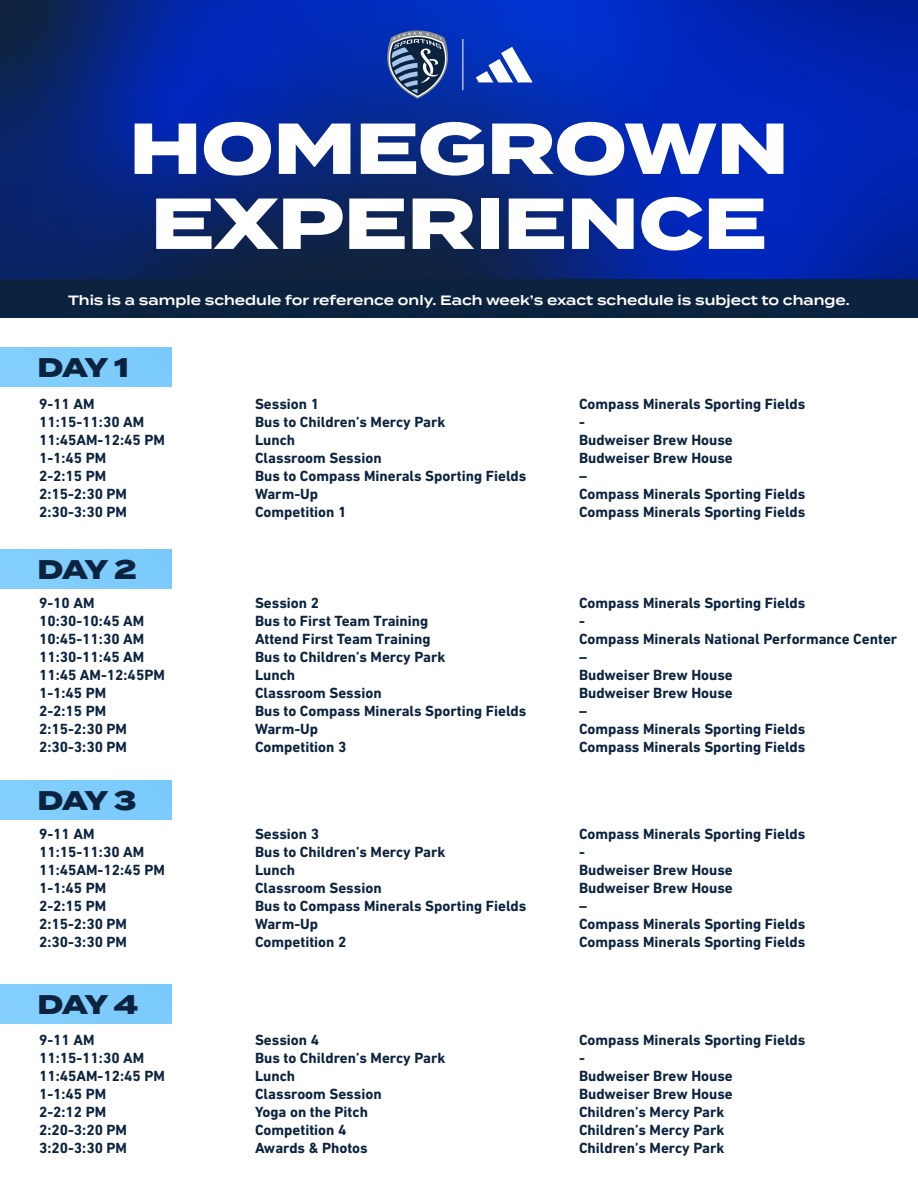
<style>
.page{position:relative;width:918px;height:1188px;background:#fff}
.page>*{position:absolute;margin:0;border:0;box-sizing:border-box;transform-origin:0 0}
.t1{font:800 72px "Termina";color:#fff}
.t2{font:800 27px "Termina";letter-spacing:-.08em;color:#0c2340}
.t3{font:700 15px "DIN Next LT Pro";color:#0c2340}
.t4{font:600 13.5px "Termina";color:#fff}
</style>
<div class="page">
<svg style="left:0;top:0;width:918px;height:279px;background:#042696"></svg>
<svg style="left:387px;top:30px;width:61px;height:69px;background:#485f8d"></svg>
<hr style="left:462px;top:39px;width:1px;height:51px;background:#fff">
<svg style="left:476px;top:47px;width:57px;height:35px"></svg>
<div style="left:0;top:279px;width:918px;height:39px;background:#0c2340"></div>
<div style="left:0;top:348px;width:172px;height:39px;background:#7fccfc"></div>
<div style="left:0;top:550px;width:172px;height:39px;background:#7fccfc"></div>
<div style="left:0;top:781px;width:172px;height:39px;background:#7fccfc"></div>
<div style="left:0;top:985px;width:172px;height:39px;background:#7fccfc"></div>
<p class="t1" style="left:129px;top:95px;width:661px">HOMEGROWN</p>
<p class="t1" style="left:151px;top:170px;width:618px">EXPERIENCE</p>
<p class="t4" style="left:68px;top:290px;width:783px">This is a sample schedule for reference only. Each week’s exact schedule is subject to change.</p>
<p class="t2" style="left:38px;top:347px;width:93px">DAY 1</p>
<p class="t3" style="left:39px;top:395px;width:57px">9-11 AM</p>
<p class="t3" style="left:255px;top:395px;width:66px">Session 1</p>
<p class="t3" style="left:579px;top:395px;width:228px">Compass Minerals Sporting Fields</p>
<p class="t3" style="left:39px;top:413px;width:107px">11:15-11:30 AM</p>
<p class="t3" style="left:255px;top:413px;width:192px">Bus to Children’s Mercy Park</p>
<p class="t3" style="left:579px;top:413px;width:7px">-</p>
<p class="t3" style="left:39px;top:431px;width:127px">11:45AM-12:45 PM</p>
<p class="t3" style="left:255px;top:431px;width:42px">Lunch</p>
<p class="t3" style="left:579px;top:431px;width:155px">Budweiser Brew House</p>
<p class="t3" style="left:39px;top:449px;width:69px">1-1:45 PM</p>
<p class="t3" style="left:255px;top:449px;width:128px">Classroom Session</p>
<p class="t3" style="left:579px;top:449px;width:155px">Budweiser Brew House</p>
<p class="t3" style="left:39px;top:467px;width:69px">2-2:15 PM</p>
<p class="t3" style="left:255px;top:467px;width:273px">Bus to Compass Minerals Sporting Fields</p>
<p class="t3" style="left:579px;top:467px;width:10px">–</p>
<p class="t3" style="left:39px;top:485px;width:90px">2:15-2:30 PM</p>
<p class="t3" style="left:255px;top:485px;width:65px">Warm-Up</p>
<p class="t3" style="left:579px;top:485px;width:228px">Compass Minerals Sporting Fields</p>
<p class="t3" style="left:39px;top:503px;width:90px">2:30-3:30 PM</p>
<p class="t3" style="left:255px;top:503px;width:93px">Competition 1</p>
<p class="t3" style="left:579px;top:503px;width:228px">Compass Minerals Sporting Fields</p>
<p class="t2" style="left:38px;top:549px;width:101px">DAY 2</p>
<p class="t3" style="left:39px;top:594px;width:57px">9-10 AM</p>
<p class="t3" style="left:255px;top:594px;width:66px">Session 2</p>
<p class="t3" style="left:579px;top:594px;width:228px">Compass Minerals Sporting Fields</p>
<p class="t3" style="left:39px;top:612px;width:107px">10:30-10:45 AM</p>
<p class="t3" style="left:255px;top:612px;width:175px">Bus to First Team Training</p>
<p class="t3" style="left:579px;top:612px;width:7px">-</p>
<p class="t3" style="left:39px;top:630px;width:107px">10:45-11:30 AM</p>
<p class="t3" style="left:255px;top:630px;width:177px">Attend First Team Training</p>
<p class="t3" style="left:579px;top:630px;width:320px">Compass Minerals National Performance Center</p>
<p class="t3" style="left:39px;top:648px;width:107px">11:30-11:45 AM</p>
<p class="t3" style="left:255px;top:648px;width:192px">Bus to Children’s Mercy Park</p>
<p class="t3" style="left:579px;top:648px;width:10px">–</p>
<p class="t3" style="left:39px;top:666px;width:127px">11:45 AM-12:45PM</p>
<p class="t3" style="left:255px;top:666px;width:42px">Lunch</p>
<p class="t3" style="left:579px;top:666px;width:155px">Budweiser Brew House</p>
<p class="t3" style="left:39px;top:684px;width:69px">1-1:45 PM</p>
<p class="t3" style="left:255px;top:684px;width:128px">Classroom Session</p>
<p class="t3" style="left:579px;top:684px;width:155px">Budweiser Brew House</p>
<p class="t3" style="left:39px;top:702px;width:69px">2-2:15 PM</p>
<p class="t3" style="left:255px;top:702px;width:273px">Bus to Compass Minerals Sporting Fields</p>
<p class="t3" style="left:579px;top:702px;width:10px">–</p>
<p class="t3" style="left:39px;top:720px;width:90px">2:15-2:30 PM</p>
<p class="t3" style="left:255px;top:720px;width:65px">Warm-Up</p>
<p class="t3" style="left:579px;top:720px;width:228px">Compass Minerals Sporting Fields</p>
<p class="t3" style="left:39px;top:738px;width:90px">2:30-3:30 PM</p>
<p class="t3" style="left:255px;top:738px;width:93px">Competition 3</p>
<p class="t3" style="left:579px;top:738px;width:228px">Compass Minerals Sporting Fields</p>
<p class="t2" style="left:38px;top:780px;width:101px">DAY 3</p>
<p class="t3" style="left:39px;top:825px;width:57px">9-11 AM</p>
<p class="t3" style="left:255px;top:825px;width:66px">Session 3</p>
<p class="t3" style="left:579px;top:825px;width:228px">Compass Minerals Sporting Fields</p>
<p class="t3" style="left:39px;top:843px;width:107px">11:15-11:30 AM</p>
<p class="t3" style="left:255px;top:843px;width:192px">Bus to Children’s Mercy Park</p>
<p class="t3" style="left:579px;top:843px;width:7px">-</p>
<p class="t3" style="left:39px;top:861px;width:127px">11:45AM-12:45 PM</p>
<p class="t3" style="left:255px;top:861px;width:42px">Lunch</p>
<p class="t3" style="left:579px;top:861px;width:155px">Budweiser Brew House</p>
<p class="t3" style="left:39px;top:879px;width:69px">1-1:45 PM</p>
<p class="t3" style="left:255px;top:879px;width:128px">Classroom Session</p>
<p class="t3" style="left:579px;top:879px;width:155px">Budweiser Brew House</p>
<p class="t3" style="left:39px;top:897px;width:69px">2-2:15 PM</p>
<p class="t3" style="left:255px;top:897px;width:273px">Bus to Compass Minerals Sporting Fields</p>
<p class="t3" style="left:579px;top:897px;width:10px">–</p>
<p class="t3" style="left:39px;top:915px;width:90px">2:15-2:30 PM</p>
<p class="t3" style="left:255px;top:915px;width:65px">Warm-Up</p>
<p class="t3" style="left:579px;top:915px;width:228px">Compass Minerals Sporting Fields</p>
<p class="t3" style="left:39px;top:933px;width:90px">2:30-3:30 PM</p>
<p class="t3" style="left:255px;top:933px;width:93px">Competition 2</p>
<p class="t3" style="left:579px;top:933px;width:228px">Compass Minerals Sporting Fields</p>
<p class="t2" style="left:38px;top:984px;width:102px">DAY 4</p>
<p class="t3" style="left:39px;top:1031px;width:57px">9-11 AM</p>
<p class="t3" style="left:255px;top:1031px;width:66px">Session 4</p>
<p class="t3" style="left:579px;top:1031px;width:228px">Compass Minerals Sporting Fields</p>
<p class="t3" style="left:39px;top:1049px;width:107px">11:15-11:30 AM</p>
<p class="t3" style="left:255px;top:1049px;width:192px">Bus to Children’s Mercy Park</p>
<p class="t3" style="left:579px;top:1049px;width:7px">-</p>
<p class="t3" style="left:39px;top:1067px;width:127px">11:45AM-12:45 PM</p>
<p class="t3" style="left:255px;top:1067px;width:42px">Lunch</p>
<p class="t3" style="left:579px;top:1067px;width:155px">Budweiser Brew House</p>
<p class="t3" style="left:39px;top:1085px;width:69px">1-1:45 PM</p>
<p class="t3" style="left:255px;top:1085px;width:128px">Classroom Session</p>
<p class="t3" style="left:579px;top:1085px;width:155px">Budweiser Brew House</p>
<p class="t3" style="left:39px;top:1103px;width:69px">2-2:12 PM</p>
<p class="t3" style="left:255px;top:1103px;width:115px">Yoga on the Pitch</p>
<p class="t3" style="left:579px;top:1103px;width:147px">Children’s Mercy Park</p>
<p class="t3" style="left:39px;top:1121px;width:90px">2:20-3:20 PM</p>
<p class="t3" style="left:255px;top:1121px;width:93px">Competition 4</p>
<p class="t3" style="left:579px;top:1121px;width:147px">Children’s Mercy Park</p>
<p class="t3" style="left:39px;top:1139px;width:90px">3:20-3:30 PM</p>
<p class="t3" style="left:255px;top:1139px;width:114px">Awards &amp; Photos</p>
<p class="t3" style="left:579px;top:1139px;width:147px">Children’s Mercy Park</p>
</div>
